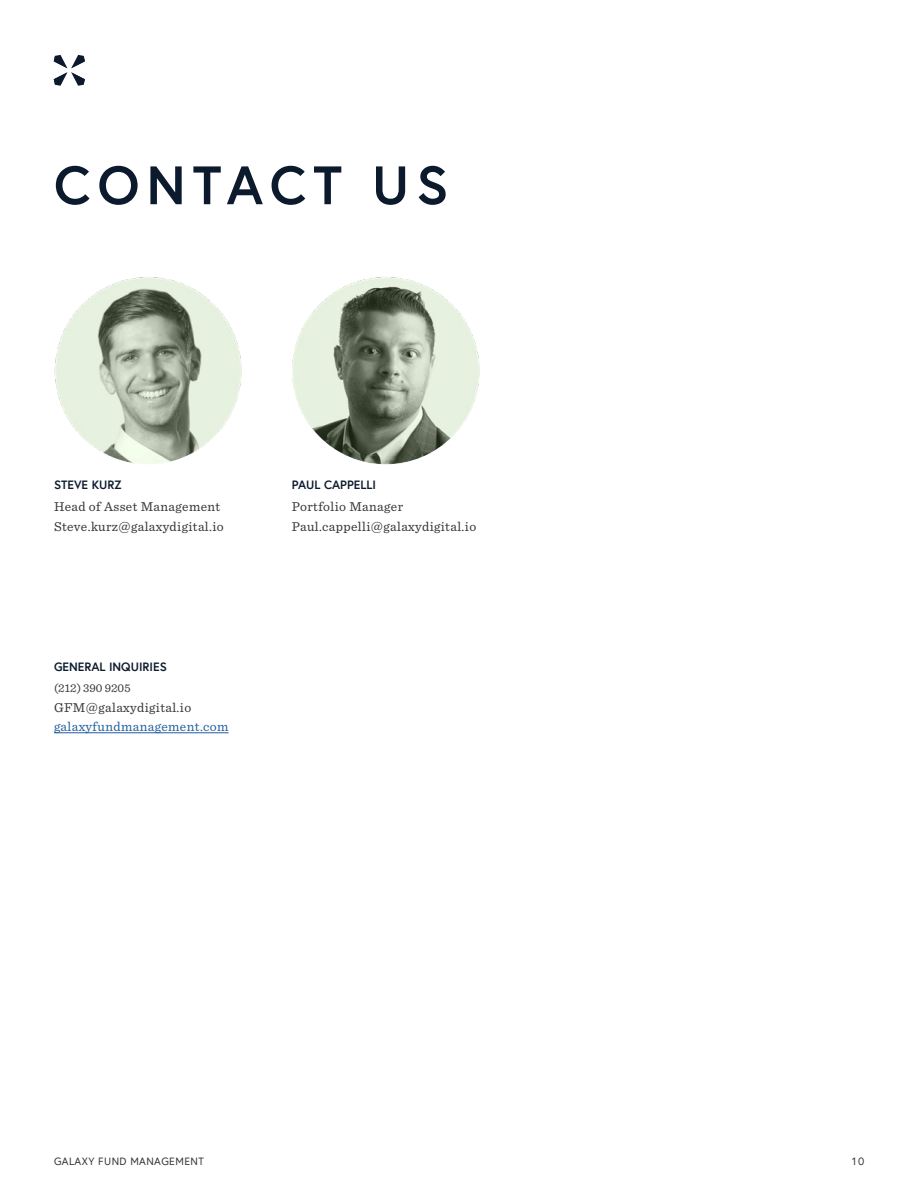
<style>
.page{position:relative;width:918px;height:1188px;background:#fff}
.page>*{position:absolute;margin:0;border:0;box-sizing:border-box;transform-origin:0 0}
.t1{font:700 54px "Europa";letter-spacing:.13em;color:#0c1a2d}
.t2{font:13.5px/19.5px "Sentinel";letter-spacing:.03em;color:#343433}
.t3{font:13.5px "Sentinel";letter-spacing:.03em;color:#215e9e}
.t4{font:700 12px "Europa";color:#0d1b2e}
.t5{font:12px "Sentinel";color:#343433}
.t6{font:10.5px "Europa";letter-spacing:.04em;color:#333}
</style>
<div class="page">
<svg style="left:54px;top:55px;width:31px;height:31px"></svg>
<img style="left:54px;top:276px;width:188px;height:188px;border-radius:94px">
<img style="left:292px;top:276px;width:188px;height:188px;border-radius:94px">
<hr style="left:54px;top:732px;width:175px;height:1px;background:#215e9e">
<h1 class="t1" style="left:54px;top:148px;width:396px">CONTACT US</h1>
<p class="t4" style="left:54px;top:476px;width:69px">STEVE KURZ</p>
<p class="t2" style="left:54px;top:496px;width:171px">Head of Asset Management<br>Steve.kurz@galaxydigital.io</p>
<p class="t4" style="left:54px;top:659px;width:114px">GENERAL INQUIRIES</p>
<p class="t5" style="left:54px;top:679px;width:78px">(212) 390 9205</p>
<p class="t2" style="left:54px;top:697px;width:139px">GFM@galaxydigital.io</p>
<p class="t3" style="left:54px;top:717px;width:176px">galaxyfundmanagement.com</p>
<p class="t4" style="left:292px;top:476px;width:86px">PAUL CAPPELLI</p>
<p class="t2" style="left:292px;top:496px;width:186px">Portfolio Manager<br>Paul.cappelli@galaxydigital.io</p>
<p class="t6" style="left:54px;top:1154px;width:151px">GALAXY FUND MANAGEMENT</p>
<p class="t6" style="left:852px;top:1154px;width:13px">10</p>
</div>
